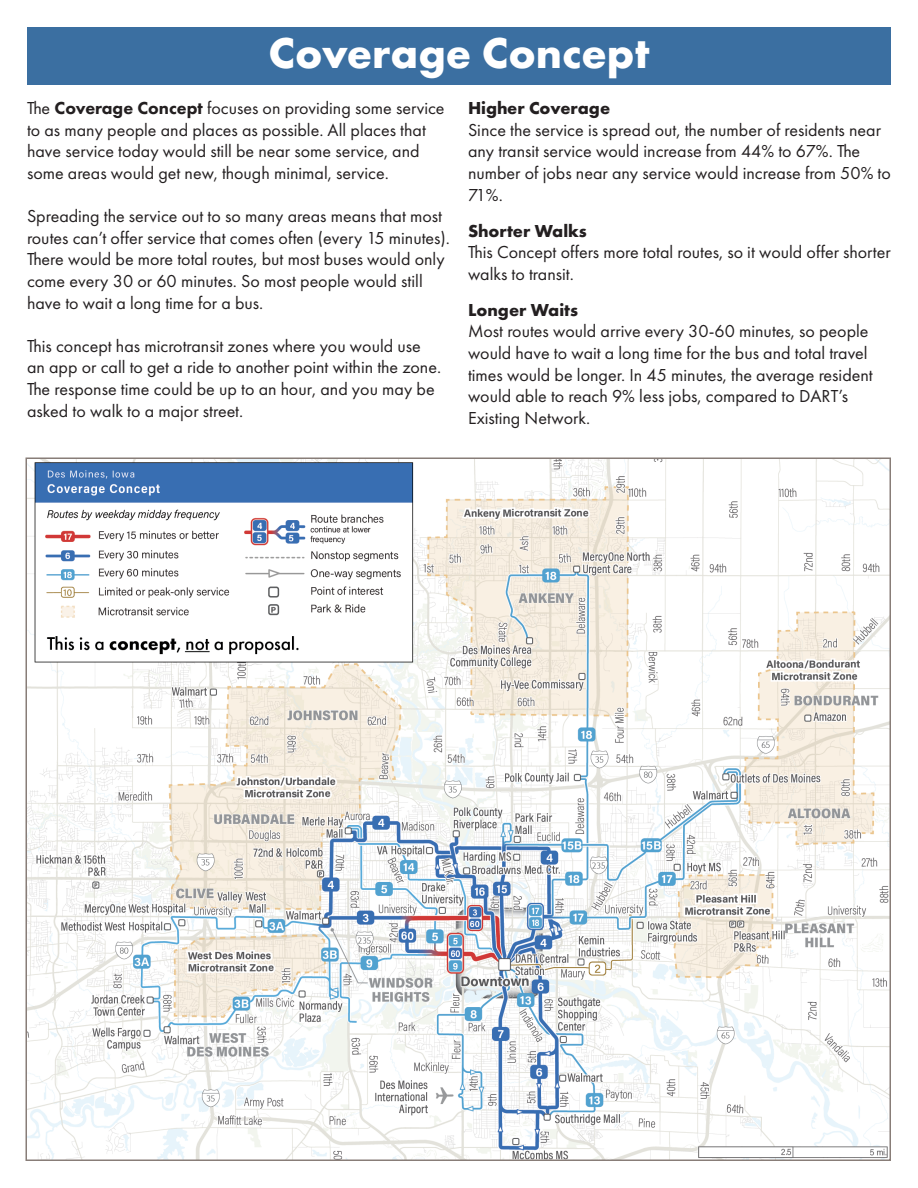
<style>
.page{position:relative;width:918px;height:1188px;background:#fff}
.page>*{position:absolute;margin:0;border:0;box-sizing:border-box;transform-origin:0 0}
.t1{font:700 45px "Futura PT";color:#fff}
.Body_Text{font:18px/21.6px "Futura PT";color:#231f20}
.Body_Text-2{font:700 18px "Futura PT";color:#231f20}
.s1{font-weight:800}
</style>
<div class="page">
<div style="left:27px;top:27px;width:864px;height:57px;background:#3b6fa1"></div>
<img style="left:28px;top:460px;width:860px;height:698px">
<p class="t1" style="left:269px;top:24px;width:382px">Coverage Concept</p>
<p class="Body_Text" style="left:27px;top:97px;width:419px">The <span class="s1">Coverage Concept</span> focuses on providing some service to as many people and places as possible. All places that have service today would still be near some service, and some areas would get new, though minimal, service.</p>
<p class="Body_Text" style="left:27px;top:205px;width:424px">Spreading the service out to so many areas means that most routes can’t offer service that comes often (every 15 minutes).<br>There would be more total routes, but most buses would only come every 30 or 60 minutes. So most people would still have to wait a long time for a bus.</p>
<p class="Body_Text" style="left:27px;top:335px;width:416px">This concept has microtransit zones where you would use an app or call to get a ride to another point within the zone.<br>The response time could be up to an hour, and you may be asked to walk to a major street.</p>
<p class="Body_Text-2" style="left:468px;top:96px;width:144px">Higher Coverage</p>
<p class="Body_Text" style="left:468px;top:119px;width:424px">Since the service is spread out, the number of residents near any transit service would increase from 44% to 67%. The number of jobs near any service would increase from 50% to 71%.</p>
<p class="Body_Text-2" style="left:468px;top:219px;width:120px">Shorter Walks</p>
<p class="Body_Text" style="left:468px;top:241px;width:424px">This Concept offers more total routes, so it would offer shorter walks to transit.</p>
<p class="Body_Text-2" style="left:468px;top:298px;width:112px">Longer Waits</p>
<p class="Body_Text" style="left:468px;top:320px;width:406px">Most routes would arrive every 30-60 minutes, so people would have to wait a long time for the bus and total travel times would be longer. In 45 minutes, the average resident would able to reach 9% less jobs, compared to DART’s Existing Network.</p>
</div>
